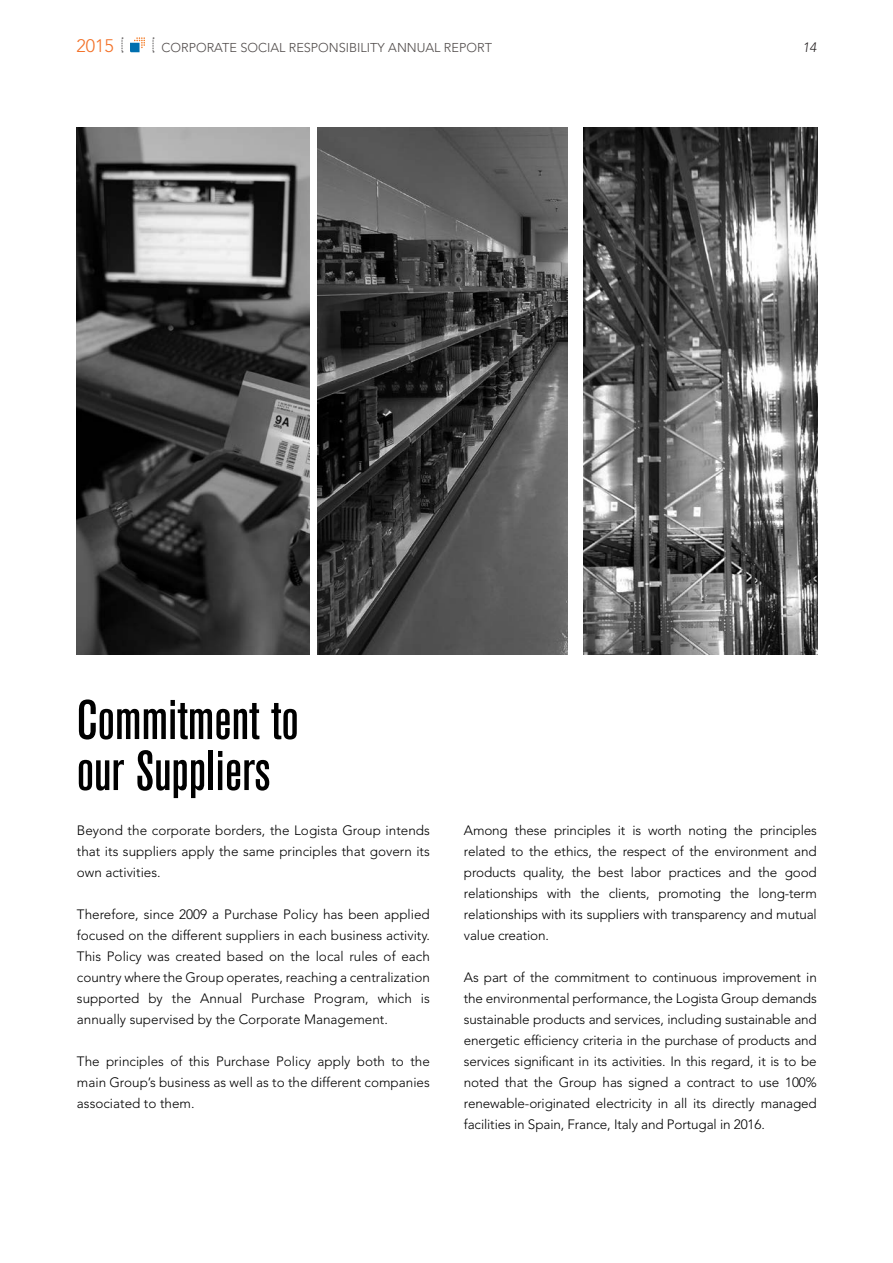
<style>
.page{position:relative;width:893px;height:1263px;background:#fff}
.page>*{position:absolute;margin:0;border:0;box-sizing:border-box;transform-origin:0 0}
.t1{font:500 condensed 55.5px/51px "Akzidenz Grotesk BE";color:#000}
.t2{font:300 18px "Avenir";color:#f37026}
.t3{font:300 13.5px/21px "Avenir";color:#000;text-align:justify}
.t4{font:italic 300 13.5px "Avenir";color:#231f20}
.t5{font:300 12.75px "Avenir";color:#504b4a}
</style>
<div class="page">
<svg style="left:122px;top:38px;width:1px;height:15px"></svg>
<svg style="left:130px;top:37px;width:15px;height:15px"></svg>
<svg style="left:153px;top:38px;width:1px;height:15px"></svg>
<img style="left:77px;top:128px;width:232px;height:527px">
<img style="left:318px;top:128px;width:249px;height:527px">
<img style="left:584px;top:128px;width:233px;height:527px">
<h2 class="t2" style="left:77px;top:35px;width:39px">2015</h2>
<p class="t5" style="left:162px;top:40px;width:332px">CORPORATE SOCIAL RESPONSIBILITY ANNUAL REPORT</p>
<p class="t4" style="left:802px;top:39px;width:16px">14</p>
<p class="t1" style="left:77px;top:695px;width:223px">Commitment to our Suppliers</p>
<p class="t3" style="left:77px;top:820px;width:354px">Beyond the corporate borders, the Logista Group intends that its suppliers apply the same principles that govern its own activities.</p>
<p class="t3" style="left:77px;top:904px;width:354px">Therefore, since 2009 a Purchase Policy has been applied focused on the different suppliers in each business activity.<br>This Policy was created based on the local rules of each country where the Group operates, reaching a centralization supported by the Annual Purchase Program, which is annually supervised by the Corporate Management.</p>
<p class="t3" style="left:77px;top:1051px;width:354px">The principles of this Purchase Policy apply both to the main Group’s business as well as to the different companies associated to them.</p>
<p class="t3" style="left:464px;top:820px;width:354px">Among these principles it is worth noting the principles related to the ethics, the respect of the environment and products quality, the best labor practices and the good relationships with the clients, promoting the long-term relationships with its suppliers with transparency and mutual value creation.</p>
<p class="t3" style="left:464px;top:967px;width:354px">As part of the commitment to continuous improvement in the environmental performance, the Logista Group demands sustainable products and services, including sustainable and energetic efficiency criteria in the purchase of products and services significant in its activities. In this regard, it is to be noted that the Group has signed a contract to use 100% renewable-originated electricity in all its directly managed facilities in Spain, France, Italy and Portugal in 2016.</p>
</div>
